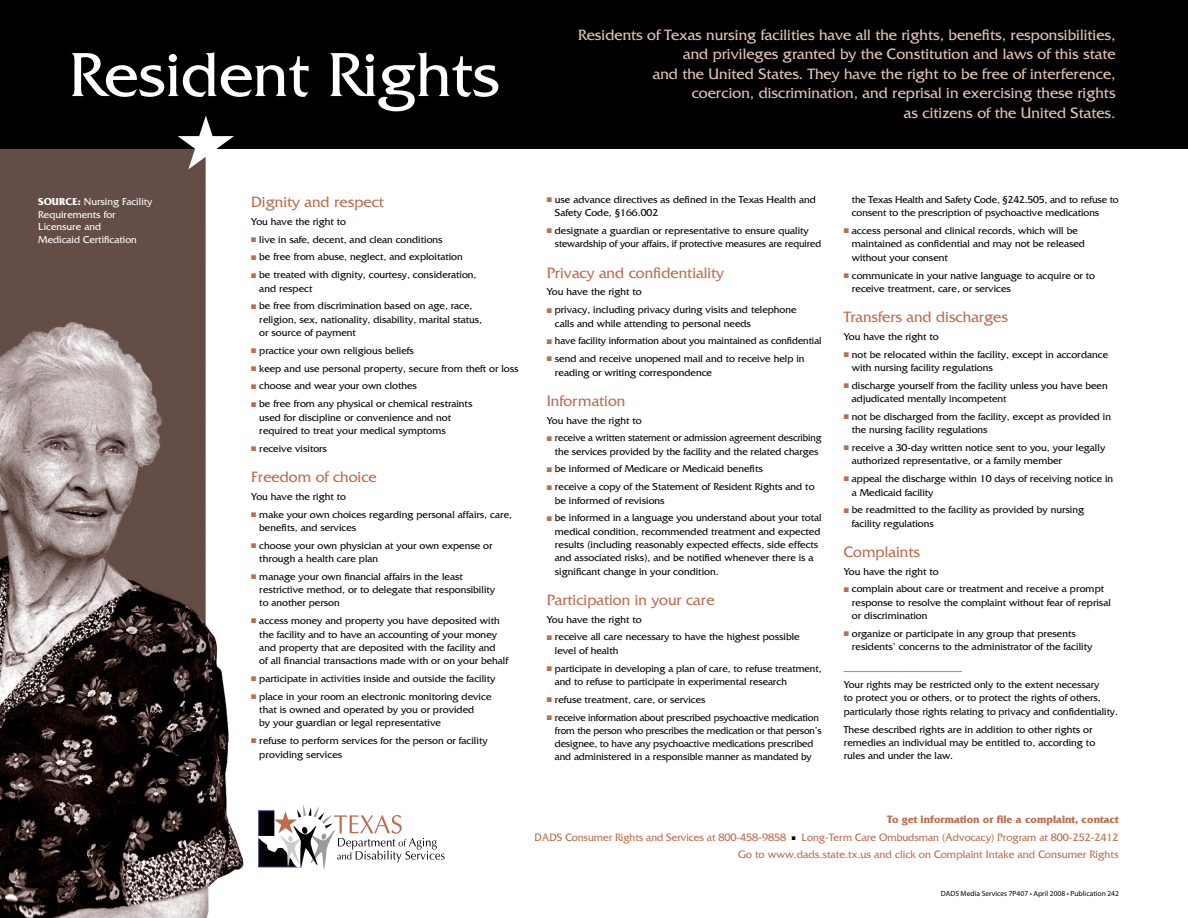
<style>
.page{position:relative;width:1188px;height:918px;background:#fff}
.page>*{position:absolute;margin:0;border:0;box-sizing:border-box;transform-origin:0 0}
.t1{font:65.25px "Friz Quadrata";color:#fff}
.t2{font:15.75px/19.5px "Friz Quadrata";color:#e4c5b9;text-align:right}
.t3{font:15.75px "Friz Quadrata";color:#bc6d50}
.t4{font:11.25px/17.2px "Friz Quadrata";letter-spacing:-.005em;color:#bc6d50;text-align:right;scale:.96 1}
.t5{font:10.5px/13.4px "Friz Quadrata";color:#000}
.t6{font:10.5px/13.4px "Friz Quadrata";color:#000;text-align:center;scale:.95 1}
.t7{font:10.5px/12.8px "Friz Quadrata";color:#fff}
.t8{font:7.5px "Myriad Pro";color:#000}
.s1{font-weight:700}
.s2{color:#bc6d50}
.s3{color:#000}
</style>
<div class="page">
<img style="left:0;top:149px;width:244px;height:769px">
<div style="left:0;top:0;width:1188px;height:149px;background:#000"></div>
<svg style="left:178px;top:116px;width:56px;height:53px"></svg>
<svg style="left:258px;top:804px;width:187px;height:65px"></svg>
<h1 class="t1" style="left:69px;top:38px;width:432px">Resident Rights</h1>
<p class="t2" style="left:578px;top:25px;width:539px">Residents of Texas nursing facilities have all the rights, benefits, responsibilities, and privileges granted by the Constitution and laws of this state<br>and the United States. They have the right to be free of interference,<br>coercion, discrimination, and reprisal in exercising these rights<br>as citizens of the United States.</p>
<h3 class="t7" style="left:38px;top:195px;width:116px"><span class="s1">SOURCE:</span> Nursing Facility</h3>
<p class="t7" style="left:38px;top:208px;width:100px">Requirements for<br>Licensure and<br>Medicaid Certification</p>
<h3 class="t3" style="left:251px;top:193px;width:134px">Dignity and respect</h3>
<p class="t5" style="left:251px;top:215px;width:96px">You have the right to</p>
<p class="t5" style="left:251px;top:233px;width:193px"><span class="s2">■</span> live in safe, decent, and clean conditions</p>
<p class="t5" style="left:251px;top:250px;width:213px"><span class="s2">■</span> be free from abuse, neglect, and exploitation</p>
<p class="t5" style="left:259px;top:268px;width:219px;text-indent:-8px"><span class="s2">■</span> be treated with dignity, courtesy, consideration, and respect</p>
<p class="t5" style="left:259px;top:299px;width:224px;text-indent:-8px"><span class="s2">■</span> be free from discrimination based on age, race, religion, sex, nationality, disability, marital status, or source of payment</p>
<p class="t5" style="left:251px;top:344px;width:164px"><span class="s2">■</span> practice your own religious beliefs</p>
<p class="t5" style="left:251px;top:362px;width:269px"><span class="s2">■</span> keep and use personal property, secure from theft or loss</p>
<p class="t5" style="left:251px;top:379px;width:167px"><span class="s2">■</span> choose and wear your own clothes</p>
<p class="t5" style="left:259px;top:397px;width:215px;text-indent:-8px"><span class="s2">■</span> be free from any physical or chemical restraints used for discipline or convenience and not required to treat your medical symptoms</p>
<p class="t5" style="left:251px;top:442px;width:77px"><span class="s2">■</span> receive visitors</p>
<h3 class="t3" style="left:251px;top:468px;width:127px">Freedom of choice</h3>
<p class="t5" style="left:251px;top:490px;width:96px">You have the right to</p>
<p class="t5" style="left:259px;top:507px;width:254px;text-indent:-8px"><span class="s2">■</span> make your own choices regarding personal affairs, care, benefits, and services</p>
<p class="t5" style="left:259px;top:539px;width:235px;text-indent:-8px"><span class="s2">■</span> choose your own physician at your own expense or through a health care plan</p>
<p class="t5" style="left:259px;top:570px;width:237px;text-indent:-8px"><span class="s2">■</span> manage your own financial affairs in the least restrictive method, or to delegate that responsibility to another person</p>
<p class="t5" style="left:259px;top:614px;width:250px;text-indent:-8px"><span class="s2">■</span> access money and property you have deposited with the facility and to have an accounting of your money and property that are deposited with the facility and<br>of all financial transactions made with or on your behalf</p>
<p class="t5" style="left:251px;top:672px;width:246px"><span class="s2">■</span> participate in activities inside and outside the facility</p>
<p class="t5" style="left:259px;top:690px;width:234px;text-indent:-8px"><span class="s2">■</span> place in your room an electronic monitoring device that is owned and operated by you or provided<br>by your guardian or legal representative</p>
<p class="t5" style="left:259px;top:734px;width:230px;text-indent:-8px"><span class="s2">■</span> refuse to perform services for the person or facility providing services</p>
<p class="t5" style="left:555px;top:193px;width:262px;text-indent:-8px"><span class="s2">■</span> use advance directives as defined in the Texas Health and<br>Safety Code, §166.002</p>
<p class="t5" style="left:555px;top:224px;width:268px;text-indent:-8px"><span class="s2">■</span> designate a guardian or representative to ensure quality stewardship of your affairs, if protective measures are required</p>
<h3 class="t3" style="left:547px;top:264px;width:179px">Privacy and confidentiality</h3>
<p class="t5" style="left:547px;top:285px;width:96px">You have the right to</p>
<p class="t5" style="left:555px;top:303px;width:243px;text-indent:-8px"><span class="s2">■</span> privacy, including privacy during visits and telephone calls and while attending to personal needs</p>
<p class="t5" style="left:547px;top:334px;width:276px"><span class="s2">■</span> have facility information about you maintained as confidential</p>
<p class="t5" style="left:555px;top:352px;width:251px;text-indent:-8px"><span class="s2">■</span> send and receive unopened mail and to receive help in reading or writing correspondence</p>
<h3 class="t3" style="left:547px;top:392px;width:80px">Information</h3>
<p class="t5" style="left:547px;top:413px;width:96px">You have the right to</p>
<p class="t6" style="left:547px;top:431px;width:291px"><span class="s2">■</span> receive a written statement or admission agreement describing the services provided by the facility and the related charges</p>
<p class="t5" style="left:547px;top:462px;width:217px"><span class="s2">■</span> be informed of Medicare or Medicaid benefits</p>
<p class="t5" style="left:555px;top:480px;width:261px;text-indent:-8px"><span class="s2">■</span> receive a copy of the Statement of Resident Rights and to be informed of revisions</p>
<p class="t5" style="left:555px;top:511px;width:268px;text-indent:-8px"><span class="s2">■</span> be informed in a language you understand about your total medical condition, recommended treatment and expected results (including reasonably expected effects, side effects and associated risks), and be notified whenever there is a significant change in your condition.</p>
<h3 class="t3" style="left:547px;top:591px;width:169px">Participation in your care</h3>
<p class="t5" style="left:547px;top:613px;width:96px">You have the right to</p>
<p class="t5" style="left:555px;top:630px;width:246px;text-indent:-8px"><span class="s2">■</span> receive all care necessary to have the highest possible level of health</p>
<p class="t5" style="left:555px;top:662px;width:268px;text-indent:-8px"><span class="s2">■</span> participate in developing a plan of care, to refuse treatment, and to refuse to participate in experimental research</p>
<p class="t5" style="left:547px;top:693px;width:160px"><span class="s2">■</span> refuse treatment, care, or services</p>
<p class="t5" style="left:555px;top:710px;width:268px;text-indent:-8px"><span class="s2">■</span> receive information about prescribed psychoactive medication from the person who prescribes the medication or that person’s designee, to have any psychoactive medications prescribed and administered in a responsible manner as mandated by</p>
<p class="t5" style="left:852px;top:193px;width:268px">the Texas Health and Safety Code, §242.505, and to refuse to consent to the prescription of psychoactive medications</p>
<p class="t5" style="left:852px;top:224px;width:235px;text-indent:-8px"><span class="s2">■</span> access personal and clinical records, which will be maintained as confidential and may not be released without your consent</p>
<p class="t5" style="left:852px;top:269px;width:245px;text-indent:-8px"><span class="s2">■</span> communicate in your native language to acquire or to receive treatment, care, or services</p>
<h3 class="t3" style="left:844px;top:308px;width:166px">Transfers and discharges</h3>
<p class="t5" style="left:844px;top:330px;width:96px">You have the right to</p>
<p class="t5" style="left:852px;top:348px;width:258px;text-indent:-8px"><span class="s2">■</span> not be relocated within the facility, except in accordance with nursing facility regulations</p>
<p class="t5" style="left:852px;top:379px;width:257px;text-indent:-8px"><span class="s2">■</span> discharge yourself from the facility unless you have been adjudicated mentally incompetent</p>
<p class="t5" style="left:852px;top:410px;width:261px;text-indent:-8px"><span class="s2">■</span> not be discharged from the facility, except as provided in the nursing facility regulations</p>
<p class="t5" style="left:852px;top:441px;width:255px;text-indent:-8px"><span class="s2">■</span> receive a 30-day written notice sent to you, your legally authorized representative, or a family member</p>
<p class="t5" style="left:852px;top:472px;width:263px;text-indent:-8px"><span class="s2">■</span> appeal the discharge within 10 days of receiving notice in a Medicaid facility</p>
<p class="t5" style="left:852px;top:503px;width:234px;text-indent:-8px"><span class="s2">■</span> be readmitted to the facility as provided by nursing facility regulations</p>
<h3 class="t3" style="left:844px;top:543px;width:78px">Complaints</h3>
<p class="t5" style="left:844px;top:565px;width:96px">You have the right to</p>
<p class="t5" style="left:852px;top:582px;width:261px;text-indent:-8px"><span class="s2">■</span> complain about care or treatment and receive a prompt response to resolve the complaint without fear of reprisal or discrimination</p>
<p class="t5" style="left:852px;top:627px;width:242px;text-indent:-8px"><span class="s2">■</span> organize or participate in any group that presents residents’ concerns to the administrator of the facility</p>
<h2 class="t3" style="left:844px;top:656px;width:120px">_______________</h2>
<p class="t5" style="left:844px;top:678px;width:276px">Your rights may be restricted only to the extent necessary<br>to protect you or others, or to protect the rights of others, particularly those rights relating to privacy and confidentiality.</p>
<p class="t5" style="left:844px;top:722px;width:253px">These described rights are in addition to other rights or remedies an individual may be entitled to, according to rules and under the law.</p>
<h3 class="t4" style="left:535px;top:811px;width:610px"><span class="s1">To get information or file a complaint, contact<br></span>DADS Consumer Rights and Services at 800-458-9858 <span class="s3">■</span> Long-Term Care Ombudsman (Advocacy) Program at 800-252-2412<br>Go to www.dads.state.tx.us and click on Complaint Intake and Consumer Rights</h3>
<h3 class="t8" style="left:941px;top:888px;width:180px">DADS Media Services 7P407 • April 2008 • Publication 242</h3>
</div>
